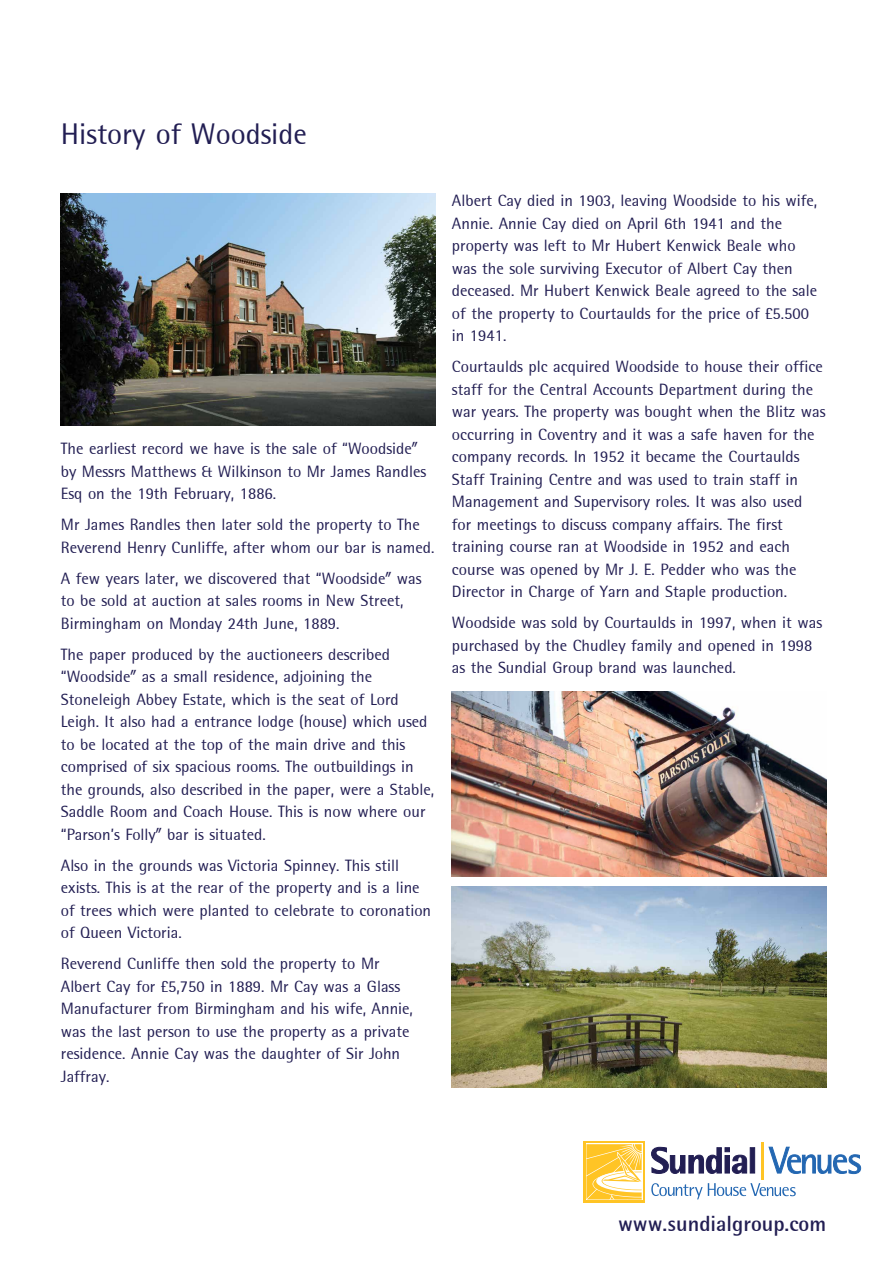
<style>
.page{position:relative;width:893px;height:1263px;background:#fff}
.page>*{position:absolute;margin:0;border:0;box-sizing:border-box;transform-origin:0 0}
.t1{font:30px "Rotis Semi Sans 55";color:#221e53}
.t2{font:21.6px "Rotis Semi Sans 65";color:#221e53}
.t3{font:16.5px/22.5px "Rotis Semi Sans 55";color:#221e53}
</style>
<div class="page">
<div style="left:583px;top:1141px;width:62px;height:61px;background:linear-gradient(to bottom,#ffc425,#ffc425)"></div>
<svg style="left:586px;top:1143px;width:56px;height:57px"></svg>
<svg style="left:586px;top:1144px;width:56px;height:55px"></svg>
<hr style="left:761px;top:1142px;width:2px;height:38px;background:#ffc425">
<svg style="left:651px;top:1146px;width:97px;height:28px"></svg>
<svg style="left:750px;top:1147px;width:5px;height:26px"></svg>
<svg style="left:768px;top:1146px;width:93px;height:29px"></svg>
<svg style="left:651px;top:1183px;width:145px;height:16px"></svg>
<img style="left:61px;top:193px;width:375px;height:232px">
<img style="left:452px;top:691px;width:375px;height:185px">
<img style="left:452px;top:887px;width:375px;height:201px">
<p class="t1" style="left:61px;top:117px;width:248px">History of Woodside</p>
<p class="t3" style="left:61px;top:438px;width:367px">The earliest record we have is the sale of “Woodside” by Messrs Matthews &amp; Wilkinson to Mr James Randles<br>Esq on the 19th February, 1886.</p>
<p class="t3" style="left:61px;top:514px;width:375px">Mr James Randles then later sold the property to The<br>Reverend Henry Cunliffe, after whom our bar is named.</p>
<p class="t3" style="left:61px;top:567px;width:362px">A few years later, we discovered that “Woodside” was to be sold at auction at sales rooms in New Street,<br>Birmingham on Monday 24th June, 1889.</p>
<p class="t3" style="left:61px;top:643px;width:375px">The paper produced by the auctioneers described “Woodside” as a small residence, adjoining the Stoneleigh Abbey Estate, which is the seat of Lord Leigh. It also had a entrance lodge (house) which used to be located at the top of the main drive and this comprised of six spacious rooms. The outbuildings in the grounds, also described in the paper, were a Stable, Saddle Room and Coach House. This is now where our “Parson’s Folly” bar is situated.</p>
<p class="t3" style="left:61px;top:854px;width:372px">Also in the grounds was Victoria Spinney. This still exists. This is at the rear of the property and is a line of trees which were planted to celebrate to coronation of Queen Victoria.</p>
<p class="t3" style="left:61px;top:953px;width:354px">Reverend Cunliffe then sold the property to Mr Albert Cay for £5,750 in 1889. Mr Cay was a Glass Manufacturer from Birmingham and his wife, Annie, was the last person to use the property as a private residence. Annie Cay was the daughter of Sir John Jaffray.</p>
<p class="t3" style="left:452px;top:190px;width:367px">Albert Cay died in 1903, leaving Woodside to his wife, Annie. Annie Cay died on April 6th 1941 and the property was left to Mr Hubert Kenwick Beale who was the sole surviving Executor of Albert Cay then deceased. Mr Hubert Kenwick Beale agreed to the sale of the property to Courtaulds for the price of £5.500 in 1941.</p>
<p class="t3" style="left:452px;top:356px;width:375px">Courtaulds plc acquired Woodside to house their office staff for the Central Accounts Department during the war years. The property was bought when the Blitz was occurring in Coventry and it was a safe haven for the company records. In 1952 it became the Courtaulds Staff Training Centre and was used to train staff in Management and Supervisory roles. It was also used for meetings to discuss company affairs. The first training course ran at Woodside in 1952 and each course was opened by Mr J. E. Pedder who was the Director in Charge of Yarn and Staple production.</p>
<p class="t3" style="left:452px;top:612px;width:372px">Woodside was sold by Courtaulds in 1997, when it was purchased by the Chudley family and opened in 1998 as the Sundial Group brand was launched.</p>
<p class="t2" style="left:618px;top:1210px;width:210px">www.sundialgroup.com</p>
</div>
